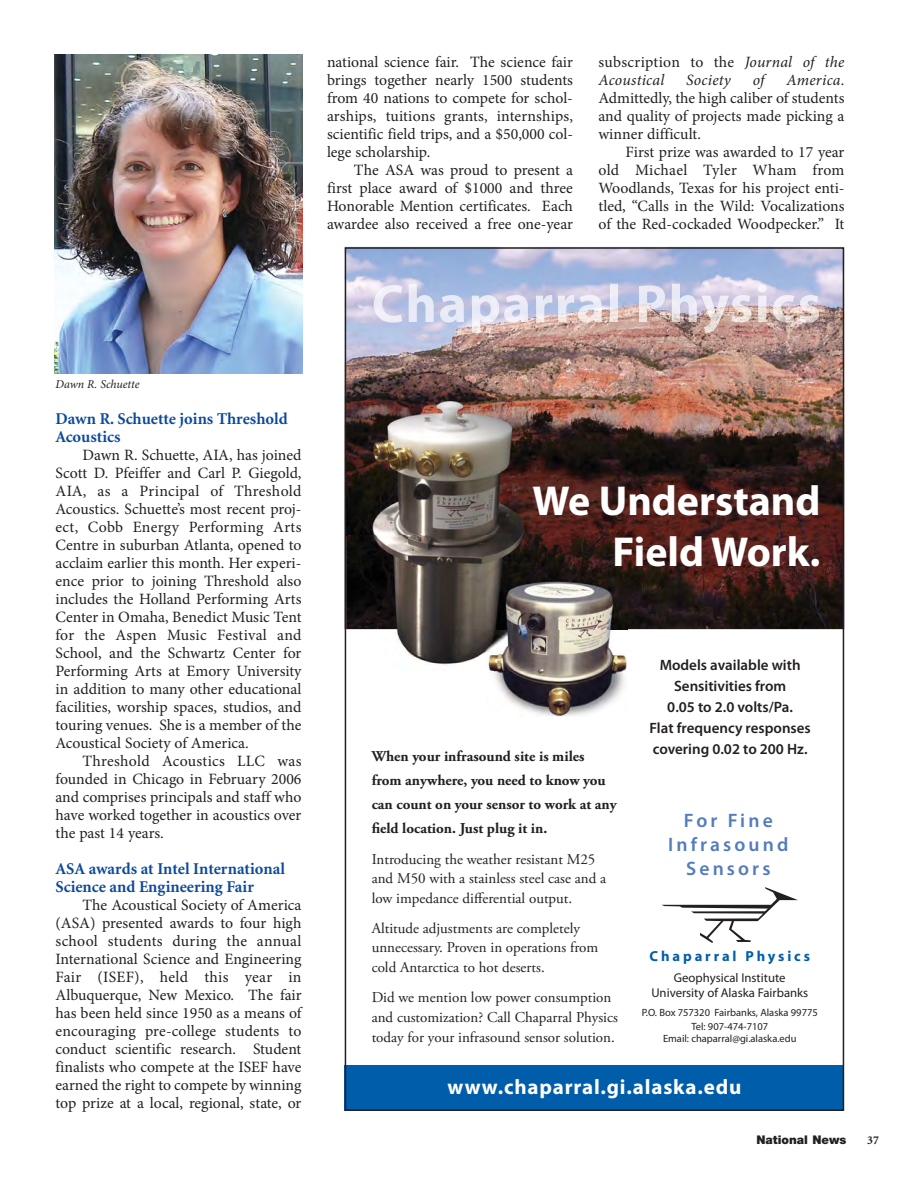
<style>
.page{position:relative;width:918px;height:1188px;background:#fff}
.page>*{position:absolute;margin:0;border:0;box-sizing:border-box;transform-origin:0 0}
.t1{font:700 42px/50.4px "Myriad Pro";color:#fff;text-align:right}
.t2{font:700 21px "Myriad Pro";letter-spacing:.04em;color:#fff}
.t3{font:600 19.5px/24px "Myriad Pro";letter-spacing:.16em;color:#537cbc;text-align:center}
.t4{font:700 16.5px/18px "Minion";color:#0c499c}
.t5{font:15.75px/18px "Minion Pro";color:#231f20;text-align:justify}
.t6{font:italic 15.75px/18px "Minion Pro";letter-spacing:.01em;color:#231f20}
.t7{font:15px/19.5px "Adobe Garamond Pro";color:#231f20}
.t8{font:700 15px/24px "Adobe Garamond Pro";color:#231f20}
.t9{font:600 15px/21px "Myriad Pro";color:#231f20;text-align:center}
.t10{font:700 14.55px "Myriad";letter-spacing:.2em;color:#005daa}
.t11{font:12.75px/14.2px "Myriad Pro";color:#231f20;text-align:center}
.t12{font:italic 12px "Minion Pro";letter-spacing:-.005em;color:#231f20}
.t13{font:900 12px "Helvetica Neue";color:#231f20}
.t14{font:700 12px "Minion";color:#231f20}
.t15{font:10.5px/13.5px "Myriad Pro";color:#231f20;text-align:center}
.s1{font-style:normal}
.s2{font-style:italic}
</style>
<div class="page">
<img style="left:54px;top:54px;width:249px;height:320px">
<img style="left:348px;top:250px;width:493px;height:379px">
<div style="left:345px;top:1065px;width:499px;height:46px;background:#005daa"></div>
<svg style="left:662px;top:887px;width:136px;height:56px"></svg>
<img style="left:348px;top:629px;width:138px;height:36px">
<img style="left:348px;top:394px;width:197px;height:141px">
<img style="left:348px;top:535px;width:147px;height:94px">
<img style="left:495px;top:535px;width:50px;height:44px">
<img style="left:486px;top:579px;width:141px;height:137px">
<img style="left:751px;top:284px;width:68px;height:50px">
<img style="left:374px;top:284px;width:377px;height:50px">
<p class="t5" style="left:327px;top:54px;width:248px">national science fair. The science fair brings together nearly 1500 students from 40 nations to compete for schol&shy;arships, tuitions grants, internships, scientific field trips, and a $50,000 col&shy;lege scholarship.</p>
<p class="t5" style="left:327px;top:162px;width:248px;text-indent:27px">The ASA was proud to present a first place award of $1000 and three Honorable Mention certificates. Each awardee also received a free one-year</p>
<p class="t6" style="left:598px;top:54px;width:248px"><span class="s1">subscription to the</span> Journal of the<br>Acoustical</p>
<p class="t6" style="left:686px;top:72px;width:46px">Society</p>
<p class="t6" style="left:753px;top:72px;width:13px">of</p>
<p class="t5" style="left:598px;top:72px;width:247px;text-indent:188px"><span class="s2">America</span>.<br>Admittedly, the high caliber of students and quality of projects made picking a winner difficult.</p>
<p class="t5" style="left:598px;top:144px;width:248px;text-indent:27px">First prize was awarded to 17 year old Michael Tyler Wham from Woodlands, Texas for his project enti&shy;tled, “Calls in the Wild: Vocalizations of the Red-cockaded Woodpecker.” It</p>
<p class="t12" style="left:55px;top:380px;width:86px">Dawn R. Schuette</p>
<p class="t4" style="left:55px;top:411px;width:234px">Dawn R. Schuette joins Threshold<br>Acoustics</p>
<p class="t5" style="left:56px;top:447px;width:248px;text-indent:27px">Dawn R. Schuette, AIA, has joined Scott D. Pfeiffer and Carl P. Giegold, AIA, as a Principal of Threshold Acoustics. Schuette’s most recent proj&shy;ect, Cobb Energy Performing Arts Centre in suburban Atlanta, opened to acclaim earlier this month. Her experi&shy;ence prior to joining Threshold also includes the Holland Performing Arts Center in Omaha, Benedict Music Tent for the Aspen Music Festival and School, and the Schwartz Center for Performing Arts at Emory University in addition to many other educational facilities, worship spaces, studios, and touring venues. She is a member of the Acoustical Society of America.</p>
<p class="t5" style="left:56px;top:753px;width:247px;text-indent:27px">Threshold Acoustics LLC was founded in Chicago in February 2006 and comprises principals and staff who have worked together in acoustics over the past 14 years.</p>
<p class="t4" style="left:55px;top:861px;width:231px">ASA awards at Intel International<br>Science and Engineering Fair</p>
<p class="t5" style="left:56px;top:897px;width:248px;text-indent:27px">The Acoustical Society of America (ASA) presented awards to four high school students during the annual International Science and Engineering Fair (ISEF), held this year in Albuquerque, New Mexico. The fair has been held since 1950 as a means of encouraging pre-college students to conduct scientific research. Student finalists who compete at the ISEF have earned the right to compete by winning top prize at a local, regional, state, or</p>
<h1 class="t1" style="left:533px;top:481px;width:290px">We Understand<br>Field Work.</h1>
<p class="t8" style="left:372px;top:748px;width:247px">When your infrasound site is miles from anywhere, you need to know you can count on your sensor to work at any field location. Just plug it in.</p>
<p class="t7" style="left:372px;top:852px;width:236px">Introducing the weather resistant M25 and M50 with a stainless steel case and a low impedance differential output.</p>
<p class="t7" style="left:372px;top:922px;width:228px">Altitude adjustments are completely unnecessary. Proven in operations from cold Antarctica to hot deserts.</p>
<p class="t7" style="left:372px;top:991px;width:248px">Did we mention low power consumption and customization? Call Chaparral Physics today for your infrasound sensor solution.</p>
<p class="t9" style="left:650px;top:656px;width:163px">Models available with<br>Sensitivities from<br>0.05 to 2.0 volts/Pa.<br>Flat frequency responses covering 0.02 to 200 Hz.</p>
<p class="t3" style="left:668px;top:811px;width:122px">For Fine<br>Infrasound<br>Sensors</p>
<p class="t10" style="left:650px;top:951px;width:162px">Chaparral Physics</p>
<p class="t11" style="left:651px;top:972px;width:158px">Geophysical Institute<br>University of Alaska Fairbanks</p>
<p class="t15" style="left:642px;top:1007px;width:178px">P.O. Box 757320 Fairbanks, Alaska 99775<br>Tel: 907-474-7107</p>
<p class="t15" style="left:663px;top:1033px;width:135px">Email: chaparral@gi.alaska.edu</p>
<h2 class="t2" style="left:448px;top:1079px;width:295px">www.chaparral.gi.alaska.edu</h2>
<p class="t13" style="left:756px;top:1135px;width:91px">National News</p>
<p class="t14" style="left:867px;top:1136px;width:13px">37</p>
</div>
